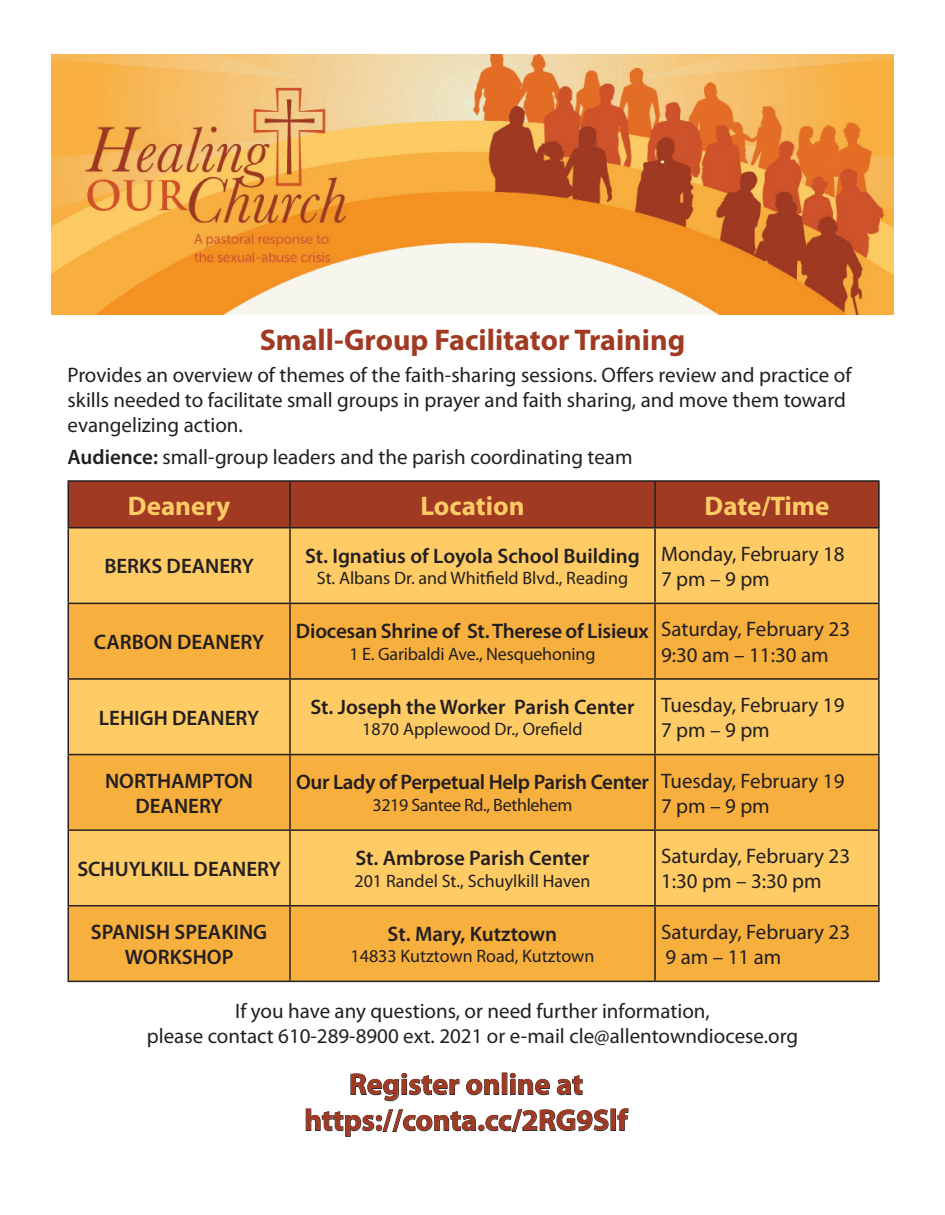
<style>
.page{position:relative;width:945px;height:1215px;background:#fff}
.page>*{position:absolute;margin:0;border:0;box-sizing:border-box;transform-origin:0 0}
.t1{font:700 30px "Myriad Pro";color:#a03a23}
.t2{font:700 27px "Myriad Pro";color:#fecb64}
.t3{font:21px/25.2px "Myriad Pro";color:#231f20}
.t4{font:600 21px/25.2px "Myriad Pro";color:#231f20;text-align:center}
.t5{font:600 21px "Myriad Pro";letter-spacing:-.02em;color:#231f20}
.t6{font:18px "Myriad Pro";color:#231f20}
.t7{font:18px "Myriad Pro";letter-spacing:-.02em;color:#231f20}
.s1{font-weight:600}
</style>
<div class="page">
<img style="left:51px;top:54px;width:843px;height:260px">
<div style="left:69px;top:482px;width:809px;height:45px;background:#a03a23"></div>
<div style="left:69px;top:529px;width:809px;height:74px;background:#fecb64"></div>
<svg style="left:69px;top:604px;width:809px;height:377px;background:#f9b94d"></svg>
<hr style="left:68px;top:480px;width:222px;height:2px;background:#231f20">
<hr style="left:68px;top:482px;width:1px;height:45px;background:#231f20">
<hr style="left:290px;top:480px;width:365px;height:2px;background:#231f20">
<hr style="left:289px;top:482px;width:2px;height:45px;background:#231f20">
<hr style="left:655px;top:480px;width:225px;height:2px;background:#231f20">
<hr style="left:654px;top:482px;width:2px;height:45px;background:#231f20">
<hr style="left:878px;top:482px;width:2px;height:45px;background:#231f20">
<hr style="left:68px;top:527px;width:222px;height:2px;background:#231f20">
<hr style="left:68px;top:529px;width:1px;height:74px;background:#231f20">
<hr style="left:290px;top:527px;width:365px;height:2px;background:#231f20">
<hr style="left:289px;top:529px;width:2px;height:74px;background:#231f20">
<hr style="left:655px;top:527px;width:225px;height:2px;background:#231f20">
<hr style="left:654px;top:529px;width:2px;height:74px;background:#231f20">
<hr style="left:878px;top:529px;width:2px;height:74px;background:#231f20">
<hr style="left:68px;top:603px;width:222px;height:1px;background:#231f20">
<hr style="left:68px;top:604px;width:1px;height:74px;background:#231f20">
<hr style="left:290px;top:603px;width:365px;height:1px;background:#231f20">
<hr style="left:289px;top:604px;width:2px;height:74px;background:#231f20">
<hr style="left:655px;top:603px;width:225px;height:1px;background:#231f20">
<hr style="left:654px;top:604px;width:2px;height:74px;background:#231f20">
<hr style="left:878px;top:604px;width:2px;height:74px;background:#231f20">
<hr style="left:68px;top:678px;width:222px;height:2px;background:#231f20">
<hr style="left:68px;top:680px;width:1px;height:74px;background:#231f20">
<hr style="left:290px;top:678px;width:365px;height:2px;background:#231f20">
<hr style="left:289px;top:680px;width:2px;height:74px;background:#231f20">
<hr style="left:655px;top:678px;width:225px;height:2px;background:#231f20">
<hr style="left:654px;top:680px;width:2px;height:74px;background:#231f20">
<hr style="left:878px;top:680px;width:2px;height:74px;background:#231f20">
<hr style="left:68px;top:754px;width:222px;height:1px;background:#231f20">
<hr style="left:68px;top:755px;width:1px;height:74px;background:#231f20">
<hr style="left:290px;top:754px;width:365px;height:1px;background:#231f20">
<hr style="left:289px;top:755px;width:2px;height:74px;background:#231f20">
<hr style="left:655px;top:754px;width:225px;height:1px;background:#231f20">
<hr style="left:654px;top:755px;width:2px;height:74px;background:#231f20">
<hr style="left:878px;top:755px;width:2px;height:74px;background:#231f20">
<hr style="left:68px;top:829px;width:222px;height:2px;background:#231f20">
<hr style="left:68px;top:831px;width:1px;height:74px;background:#231f20">
<hr style="left:290px;top:829px;width:365px;height:2px;background:#231f20">
<hr style="left:289px;top:831px;width:2px;height:74px;background:#231f20">
<hr style="left:655px;top:829px;width:225px;height:2px;background:#231f20">
<hr style="left:654px;top:831px;width:2px;height:74px;background:#231f20">
<hr style="left:878px;top:831px;width:2px;height:74px;background:#231f20">
<hr style="left:68px;top:905px;width:222px;height:2px;background:#231f20">
<hr style="left:68px;top:907px;width:1px;height:74px;background:#231f20">
<hr style="left:290px;top:905px;width:365px;height:2px;background:#231f20">
<hr style="left:289px;top:907px;width:2px;height:74px;background:#231f20">
<hr style="left:655px;top:905px;width:225px;height:2px;background:#231f20">
<hr style="left:654px;top:907px;width:2px;height:74px;background:#231f20">
<hr style="left:878px;top:907px;width:2px;height:74px;background:#231f20">
<hr style="left:68px;top:981px;width:222px;height:1px;background:#231f20">
<hr style="left:290px;top:981px;width:365px;height:1px;background:#231f20">
<hr style="left:655px;top:981px;width:225px;height:1px;background:#231f20">
<svg style="left:350px;top:1073px;width:110px;height:28px"></svg>
<svg style="left:466px;top:1079px;width:33px;height:16px"></svg>
<div style="left:502px;top:1073px;width:5px;height:21px;border:1px solid #231f20"></div>
<svg style="left:510px;top:1073px;width:40px;height:22px"></svg>
<svg style="left:557px;top:1075px;width:26px;height:20px"></svg>
<svg style="left:305px;top:1108px;width:304px;height:29px"></svg>
<div style="left:611px;top:1109px;width:5px;height:21px;border:1px solid #231f20"></div>
<svg style="left:617px;top:1108px;width:12px;height:23px"></svg>
<p class="t1" style="left:260px;top:320px;width:427px">Small-Group Facilitator Training</p>
<p class="t3" style="left:68px;top:362px;width:786px">Provides an overview of themes of the faith-sharing sessions. Offers review and practice of skills needed to facilitate small groups in prayer and faith sharing, and move them toward evangelizing action.</p>
<p class="t3" style="left:68px;top:444px;width:567px"><span class="s1">Audience:</span> small-group leaders and the parish coordinating team</p>
<p class="t2" style="left:128px;top:488px;width:104px">Deanery</p>
<p class="t2" style="left:420px;top:488px;width:106px">Location</p>
<p class="t2" style="left:705px;top:488px;width:126px">Date/Time</p>
<p class="t4" style="left:104px;top:553px;width:151px">BERKS DEANERY</p>
<p class="t4" style="left:305px;top:542px;width:336px">St. Ignatius of Loyola School Building</p>
<p class="t6" style="left:317px;top:567px;width:313px">St. Albans Dr. and Whitfield Blvd., Reading</p>
<p class="t3" style="left:661px;top:541px;width:185px">Monday, February 18</p>
<p class="t3" style="left:661px;top:566px;width:110px">7 pm – 9 pm</p>
<p class="t4" style="left:94px;top:629px;width:172px">CARBON DEANERY</p>
<p class="t4" style="left:296px;top:618px;width:355px">Diocesan Shrine of St. Therese of Lisieux</p>
<p class="t6" style="left:350px;top:643px;width:247px">1 E. Garibaldi Ave., Nesquehoning</p>
<p class="t3" style="left:661px;top:616px;width:191px">Saturday, February 23</p>
<p class="t3" style="left:661px;top:642px;width:169px">9:30 am – 11:30 am</p>
<p class="t4" style="left:99px;top:704px;width:162px">LEHIGH DEANERY</p>
<p class="t4" style="left:310px;top:694px;width:326px">St. Joseph the Worker Parish Center</p>
<p class="t6" style="left:362px;top:718px;width:222px">1870 Applewood Dr., Orefield</p>
<p class="t3" style="left:661px;top:692px;width:185px">Tuesday, February 19</p>
<p class="t3" style="left:661px;top:717px;width:110px">7 pm – 9 pm</p>
<p class="t4" style="left:105px;top:767px;width:149px">NORTHAMPTON</p>
<p class="t4" style="left:135px;top:793px;width:89px">DEANERY</p>
<p class="t4" style="left:77px;top:856px;width:205px">SCHUYLKILL DEANERY</p>
<p class="t5" style="left:296px;top:769px;width:354px">Our Lady of Perpetual Help Parish Center</p>
<p class="t7" style="left:372px;top:794px;width:202px">3219 Santee Rd., Bethlehem</p>
<p class="t3" style="left:661px;top:768px;width:185px">Tuesday, February 19</p>
<p class="t3" style="left:661px;top:793px;width:110px">7 pm – 9 pm</p>
<p class="t4" style="left:355px;top:845px;width:236px">St. Ambrose Parish Center</p>
<p class="t6" style="left:354px;top:869px;width:238px">201 Randel St., Schuylkill Haven</p>
<p class="t3" style="left:661px;top:843px;width:191px">Saturday, February 23</p>
<p class="t3" style="left:661px;top:868px;width:162px">1:30 pm – 3:30 pm</p>
<p class="t4" style="left:91px;top:919px;width:178px">SPANISH SPEAKING<br>WORKSHOP</p>
<p class="t4" style="left:388px;top:920px;width:171px">St. Mary, Kutztown</p>
<p class="t6" style="left:351px;top:945px;width:245px">14833 Kutztown Road, Kutztown</p>
<p class="t3" style="left:661px;top:919px;width:191px">Saturday, February 23</p>
<p class="t3" style="left:665px;top:944px;width:117px">9 am – 11 am</p>
<p class="t3" style="left:235px;top:998px;width:476px">If you have any questions, or need further information,</p>
<p class="t3" style="left:147px;top:1023px;width:653px">please contact 610-289-8900 ext. 2021 or e-mail cle@allentowndiocese.org</p>
<p class="t1" style="left:349px;top:1065px;width:236px">Register online at</p>
<p class="t1" style="left:304px;top:1101px;width:325px">https://conta.cc/2RG9Slf</p>
</div>
